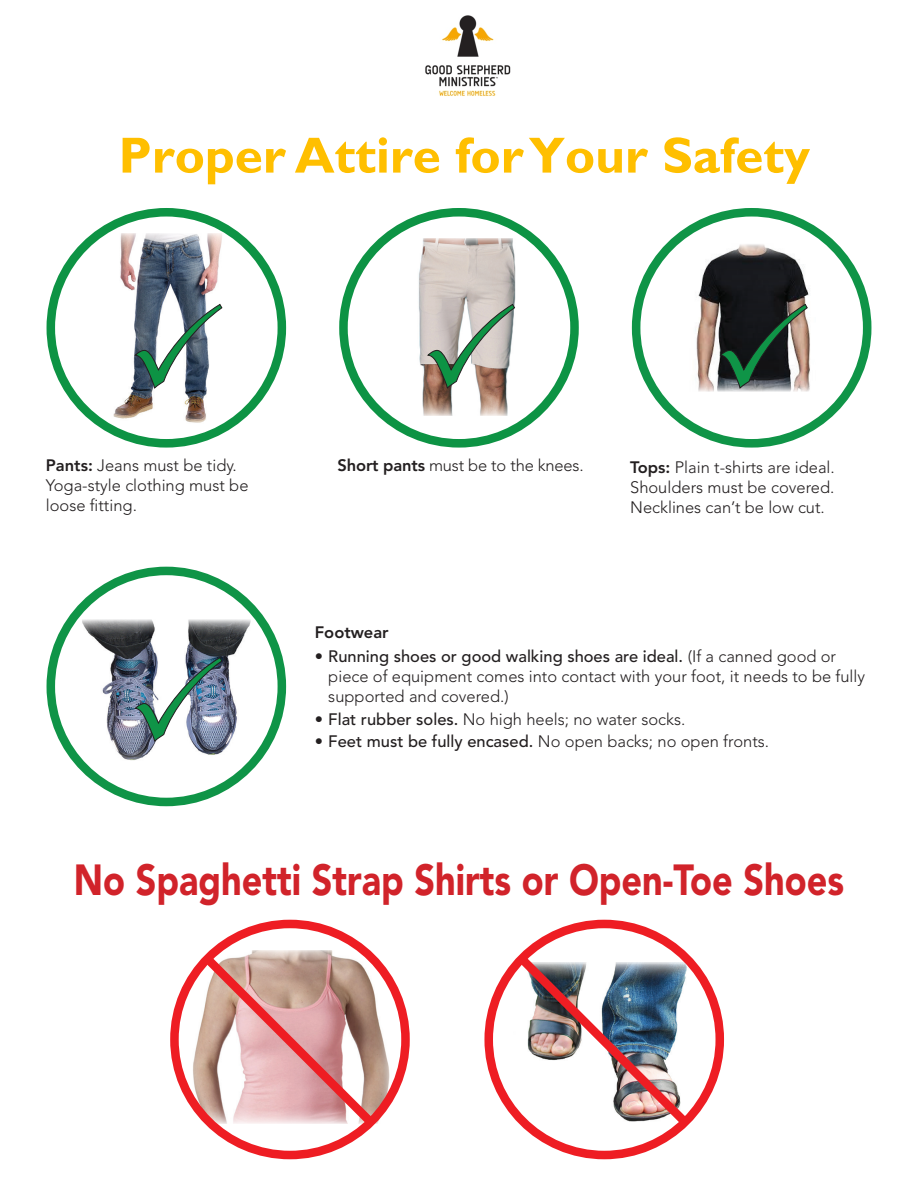
<style>
.page{position:relative;width:918px;height:1188px;background:#fff}
.page>*{position:absolute;margin:0;border:0;box-sizing:border-box;transform-origin:0 0}
.t1{font:700 51px "Gill Sans";color:#ffbf00}
.t2{font:900 43.2px "Avenir";color:#d1232a;scale:.83 1}
.t3{font:300 16.5px/19.8px "Avenir";color:#231f20}
.t4{font:800 16.5px "Avenir";color:#231f20}
.s1{font-weight:800}
.s2{font-weight:500}
</style>
<div class="page">
<img style="left:187px;top:966px;width:205px;height:147px">
<div style="left:170px;top:920px;width:240px;height:239px;border:9px solid #ee1d23;border-radius:50%"></div>
<svg style="left:193px;top:945px;width:192px;height:191px"></svg>
<div style="left:484px;top:920px;width:240px;height:239px;border:9px solid #ee1d23;border-radius:50%"></div>
<img style="left:508px;top:945px;width:191px;height:191px">
<img style="left:109px;top:233px;width:118px;height:192px">
<svg style="left:133px;top:303px;width:90px;height:87px"></svg>
<div style="left:47px;top:208px;width:239px;height:240px;border:9px solid #0d9344;border-radius:50%"></div>
<img style="left:418px;top:238px;width:98px;height:178px">
<svg style="left:426px;top:303px;width:90px;height:87px"></svg>
<div style="left:339px;top:208px;width:240px;height:240px;border:9px solid #0d9344;border-radius:50%"></div>
<img style="left:696px;top:244px;width:131px;height:147px">
<svg style="left:719px;top:303px;width:89px;height:87px"></svg>
<div style="left:632px;top:208px;width:239px;height:240px;border:9px solid #0f9447;border-radius:50%"></div>
<img style="left:69px;top:619px;width:194px;height:148px">
<img style="left:133px;top:656px;width:90px;height:87px">
<div style="left:47px;top:567px;width:239px;height:239px;border:9px solid #0f9447;border-radius:50%"></div>
<img style="left:425px;top:15px;width:86px;height:81px">
<h1 class="t1" style="left:118px;top:125px;width:693px">Proper Attire for Your Safety</h1>
<p class="t3" style="left:46px;top:456px;width:204px"><span class="s1">Pants:</span> Jeans must be tidy.<br>Yoga-style clothing must be loose fitting.</p>
<p class="t3" style="left:337px;top:455px;width:248px"><span class="s1">Short pants</span> must be to the knees.</p>
<p class="t3" style="left:630px;top:458px;width:206px;text-align:justify"><span class="s1">Tops:</span> Plain t-shirts are ideal.<br>Shoulders must be covered.<br>Necklines can’t be low cut.</p>
<p class="t4" style="left:315px;top:622px;width:75px">Footwear</p>
<p class="t3" style="left:328px;top:647px;width:538px;text-indent:-13px">• <span class="s2">Running shoes or good walking shoes are ideal.</span> (If a canned good or piece of equipment comes into contact with your foot, it needs to be fully supported and covered.)</p>
<p class="t3" style="left:315px;top:709px;width:372px">• <span class="s2">Flat rubber soles.</span> No high heels; no water socks.</p>
<p class="t3" style="left:315px;top:732px;width:456px">• <span class="s2">Feet must be fully encased.</span> No open backs; no open fronts.</p>
<h2 class="t2" style="left:74px;top:854px;width:930px">No Spaghetti Strap Shirts or Open-Toe Shoes</h2>
</div>
